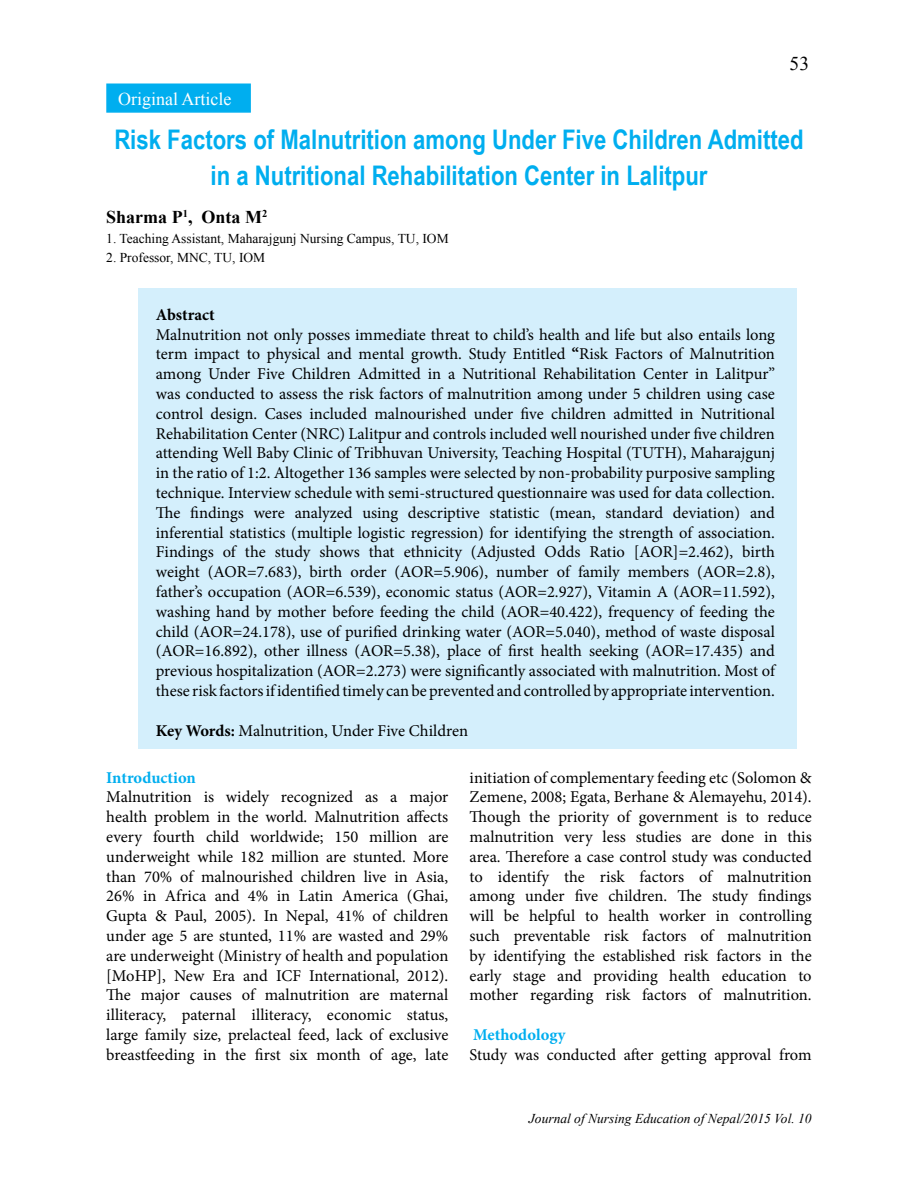
<style>
.page{position:relative;width:918px;height:1188px;background:#fff}
.page>*{position:absolute;margin:0;border:0;box-sizing:border-box;transform-origin:0 0}
.t1{font:700 27px/36px "Arial Narrow";color:#00aeef;text-align:center}
.t2{font:19.5px "Times New Roman";color:#000}
.t3{font:700 18px "Times New Roman";color:#000}
.t4{font:18px "Times New Roman";color:#fff}
.t5{font:16.5px/19.8px "Minion Pro";letter-spacing:-.005em;color:#000;text-align:justify}
.t6{font:700 16.5px "Minion Pro";color:#00aeef}
.t7{font:700 16.5px "Minion Pro";color:#000}
.t8{font:13.5px "Times New Roman";color:#000}
.t9{font:italic 13.5px "Times New Roman";color:#000}
.s1{font-weight:700}
</style>
<div class="page">
<div style="left:138px;top:289px;width:659px;height:460px;background:#d4effc"></div>
<div style="left:106px;top:84px;width:145px;height:29px;background:#00aeef;border:2px solid #00aeef"></div>
<p class="t4" style="left:118px;top:87px;width:115px">Original Article</p>
<p class="t2" style="left:790px;top:50px;width:21px">53</p>
<h1 class="t1" style="left:114px;top:120px;width:691px">Risk Factors of Malnutrition among Under Five Children Admitted in a Nutritional Rehabilitation Center in Lalitpur</h1>
<p class="t3" style="left:106px;top:204px;width:162px">Sharma P<sup>1</sup>, Onta M<sup>2</sup></p>
<p class="t8" style="left:106px;top:229px;width:344px">1. Teaching Assistant, Maharajgunj Nursing Campus, TU, IOM</p>
<p class="t8" style="left:106px;top:249px;width:160px">2. Professor, MNC, TU, IOM</p>
<p class="t7" style="left:156px;top:303px;width:60px">Abstract</p>
<p class="t5" style="left:156px;top:324px;width:621px">Malnutrition not only posses immediate threat to child’s health and life but also entails long term impact to physical and mental growth. Study Entitled <span class="s1">“</span>Risk Factors of Malnutrition among Under Five Children Admitted in a Nutritional Rehabilitation Center in Lalitpur” was conducted to assess the risk factors of malnutrition among under 5 children using case control design. Cases included malnourished under five children admitted in Nutritional Rehabilitation Center (NRC) Lalitpur and controls included well nourished under five children attending Well Baby Clinic of Tribhuvan University, Teaching Hospital (TUTH), Maharajgunj in the ratio of 1:2. Altogether 136 samples were selected by non-probability purposive sampling technique. Interview schedule with semi-structured questionnaire was used for data collection.<br>The findings were analyzed using descriptive statistic (mean, standard deviation) and inferential statistics (multiple logistic regression) for identifying the strength of association.<br>Findings of the study shows that ethnicity (Adjusted Odds Ratio [AOR]=2.462), birth weight (AOR=7.683), birth order (AOR=5.906), number of family members (AOR=2.8), father’s occupation (AOR=6.539), economic status (AOR=2.927), Vitamin A (AOR=11.592), washing hand by mother before feeding the child (AOR=40.422), frequency of feeding the child (AOR=24.178), use of purified drinking water (AOR=5.040), method of waste disposal (AOR=16.892), other illness (AOR=5.38), place of first health seeking (AOR=17.435) and previous hospitalization (AOR=2.273) were significantly associated with malnutrition. Most of these risk factors if identified timely can be prevented and controlled by appropriate intervention.</p>
<p class="t5" style="left:156px;top:720px;width:314px"><span class="s1">Key Words:</span> Malnutrition, Under Five Children</p>
<p class="t6" style="left:106px;top:766px;width:91px">Introduction</p>
<p class="t5" style="left:106px;top:787px;width:344px">Malnutrition is widely recognized as a major health problem in the world. Malnutrition affects every fourth child worldwide; 150 million are underweight while 182 million are stunted. More than 70% of malnourished children live in Asia, 26% in Africa and 4% in Latin America (Ghai, Gupta &amp; Paul, 2005). In Nepal, 41% of children under age 5 are stunted, 11% are wasted and 29% are underweight (Ministry of health and population [MoHP], New Era and ICF International, 2012).<br>The major causes of malnutrition are maternal illiteracy, paternal illiteracy, economic status, large family size, prelacteal feed, lack of exclusive breastfeeding in the first six month of age, late</p>
<p class="t5" style="left:470px;top:767px;width:344px">initiation of complementary feeding etc (Solomon &amp; Zemene, 2008; Egata, Berhane &amp; Alemayehu, 2014).<br>Though the priority of government is to reduce malnutrition very less studies are done in this area. Therefore a case control study was conducted to identify the risk factors of malnutrition among under five children. The study findings will be helpful to health worker in controlling such preventable risk factors of malnutrition by identifying the established risk factors in the early stage and providing health education to mother regarding risk factors of malnutrition.</p>
<p class="t6" style="left:473px;top:1023px;width:94px">Methodology</p>
<p class="t5" style="left:470px;top:1045px;width:344px">Study was conducted after getting approval from</p>
<p class="t9" style="left:529px;top:1109px;width:284px">Journal of Nursing Education of Nepal/2015 Vol. 10</p>
</div>
